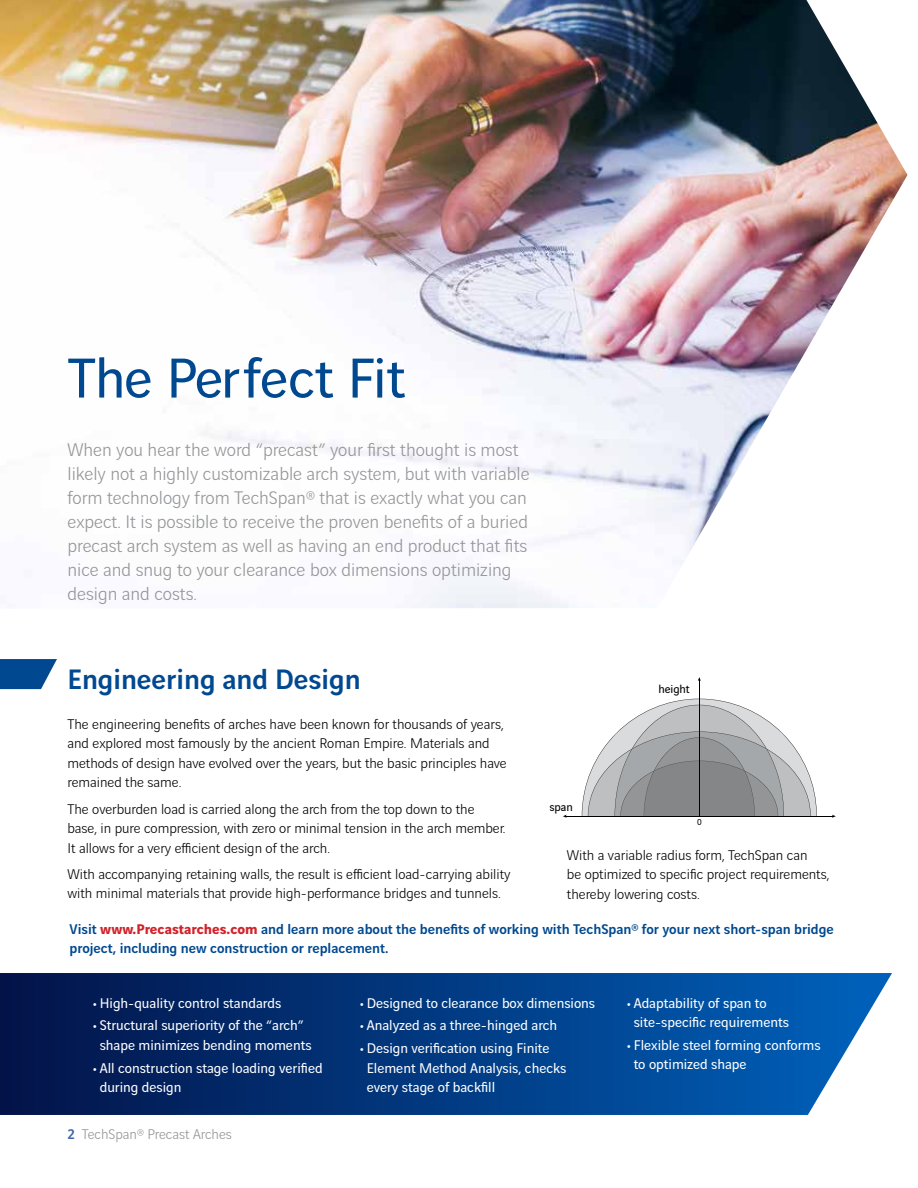
<style>
.page{position:relative;width:918px;height:1188px;background:#fff}
.page>*{position:absolute;margin:0;border:0;box-sizing:border-box;transform-origin:0 0}
.t1{font:60px "Vinci Sans";letter-spacing:-.02em;color:#004990}
.t2{font:500 30px "Vinci Sans";color:#004990}
.t3{font:300 19.5px/24px "Vinci Sans";color:#939598}
.t4{font:300 15px/19.5px "Vinci Sans";color:#000}
.t5{font:15px/19.5px "Vinci Sans";color:#fff}
.t6{font:500 15px/19.5px "Vinci Sans";color:#004990}
.t7{font:300 15px "Vinci Sans";color:#939598}
.t8{font:12.45px "Vinci Sans";letter-spacing:-.01em;color:#000}
.t9{font:9.3px "Vinci Sans";color:#000}
.s1{font-weight:700;color:#d2232a}
.s2{font-weight:500}
.s3{font-weight:500;color:#4466a4}
</style>
<div class="page">
<img style="left:0;top:0;width:908px;height:608px">
<svg style="left:0;top:659px;width:57px;height:30px;background:#23629f"></svg>
<svg style="left:0;top:973px;width:892px;height:142px;background:#0d4285"></svg>
<svg style="left:582px;top:699px;width:235px;height:117px"></svg>
<hr style="left:699px;top:680px;width:1px;height:136px;background:#000">
<hr style="left:566px;top:816px;width:267px;height:1px;background:#000">
<h1 class="t1" style="left:68px;top:333px;width:339px">The Perfect Fit</h1>
<p class="t3" style="left:68px;top:436px;width:464px">When you hear the word “precast” your first thought is most likely not a highly customizable arch system, but with variable form technology from TechSpan® that is exactly what you can expect. It is possible to receive the proven benefits of a buried precast arch system as well as having an end product that fits nice and snug to your clearance box dimensions optimizing design and costs.</p>
<h2 class="t2" style="left:68px;top:656px;width:295px">Engineering and Design</h2>
<p class="t4" style="left:68px;top:713px;width:441px">The engineering benefits of arches have been known for thousands of years, and explored most famously by the ancient Roman Empire. Materials and methods of design have evolved over the years, but the basic principles have remained the same.</p>
<p class="t4" style="left:68px;top:798px;width:440px">The overburden load is carried along the arch from the top down to the base, in pure compression, with zero or minimal tension in the arch member.<br>It allows for a very efficient design of the arch.</p>
<p class="t4" style="left:68px;top:863px;width:445px">With accompanying retaining walls, the result is efficient load-carrying ability with minimal materials that provide high-performance bridges and tunnels.</p>
<p class="t8" style="left:659px;top:679px;width:33px">height</p>
<p class="t8" style="left:549px;top:797px;width:25px">span</p>
<p class="t9" style="left:697px;top:815px;width:6px">0</p>
<p class="t4" style="left:567px;top:844px;width:264px">With a variable radius form, TechSpan can<br>be optimized to specific project requirements, thereby lowering costs.</p>
<p class="t6" style="left:70px;top:918px;width:766px">Visit <span class="s1">www.Precastarches.com</span> and learn more about the benefits of working with TechSpan® for your next short-span bridge project, including new construction or replacement.</p>
<p class="t5" style="left:93px;top:992px;width:190px"><span class="s2">•</span> High-quality control standards</p>
<p class="t5" style="left:93px;top:1014px;width:220px;text-align:center"><span class="s2">•</span> Structural superiority of the “arch” shape minimizes bending moments</p>
<p class="t5" style="left:100px;top:1057px;width:225px;text-indent:-7px"><span class="s2">•</span> All construction stage loading verified during design</p>
<p class="t7" style="left:68px;top:1123px;width:166px"><span class="s3">2</span> TechSpan® Precast Arches</p>
<p class="t5" style="left:360px;top:992px;width:237px"><span class="s2">•</span> Designed to clearance box dimensions</p>
<p class="t5" style="left:360px;top:1014px;width:199px"><span class="s2">•</span> Analyzed as a three-hinged arch</p>
<p class="t5" style="left:367px;top:1037px;width:201px;text-indent:-7px"><span class="s2">•</span> Design verification using Finite<br>Element Method Analysis, checks every stage of backfill</p>
<p class="t5" style="left:634px;top:992px;width:157px;text-indent:-7px"><span class="s2">•</span> Adaptability of span to site-specific requirements</p>
<p class="t5" style="left:634px;top:1034px;width:188px;text-indent:-7px"><span class="s2">•</span> Flexible steel forming conforms to optimized shape</p>
</div>
